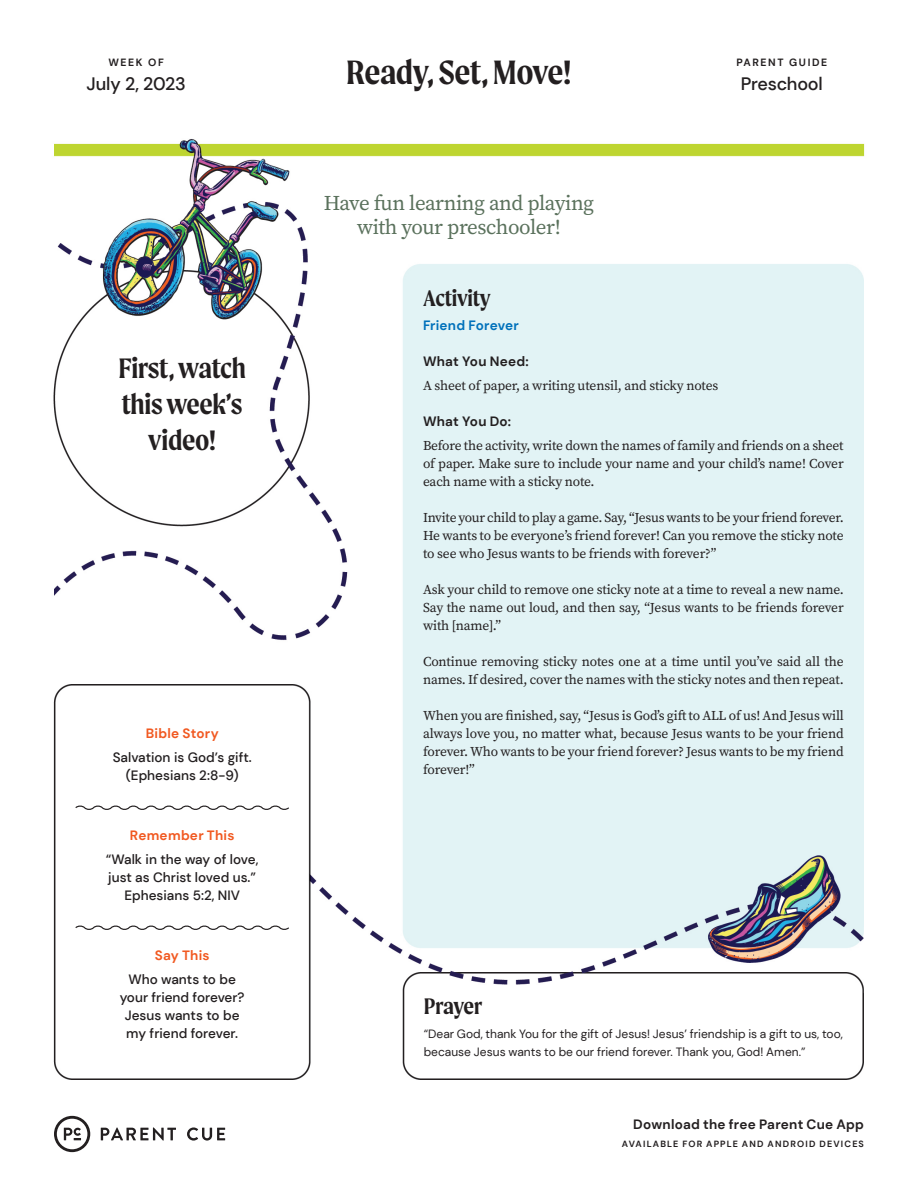
<style>
.page{position:relative;width:918px;height:1188px;background:#fff}
.page>*{position:absolute;margin:0;border:0;box-sizing:border-box;transform-origin:0 0}
.t1{font:600 36px "Moret";letter-spacing:-.015em;color:#231f20}
.t2{font:600 30px/36px "Moret";letter-spacing:-.01em;color:#231f20;text-align:center}
.t3{font:600 24px "Moret";letter-spacing:-.01em;color:#231f20}
.t4{font:21px/24px "Source Serif Pro";letter-spacing:-.02em;color:#5a715c;text-align:center}
.t5{font:500 18px "DM Sans";letter-spacing:-.015em;color:#231f20}
.t6{font:13.5px/18px "Source Serif Pro";letter-spacing:-.01em;color:#231f20;text-align:justify}
.t7{font:500 13.5px/18px "DM Sans";color:#231f20;text-align:center}
.t8{font:700 13.5px "DM Sans";letter-spacing:.015em;color:#231f20}
.t9{font:700 13.5px "DM Sans";letter-spacing:.02em;color:#f15921}
.t10{font:700 13.5px "DM Sans";letter-spacing:.015em;color:#0071bb}
.t11{font:12px/18px "DM Sans";color:#231f20}
.t12{font:700 10.5px "DM Sans";letter-spacing:.15em;color:#231f20}
.t13{font:700 9px "DM Sans";letter-spacing:.13em;color:#231f20}
</style>
<div class="page">
<img style="left:53px;top:139px;width:812px;height:1014px">
<svg style="left:101px;top:1127px;width:75px;height:14px"></svg>
<svg style="left:187px;top:1127px;width:38px;height:14px"></svg>
<svg style="left:54px;top:1116px;width:36px;height:36px"></svg>
<svg style="left:74px;top:804px;width:216px;height:8px"></svg>
<svg style="left:74px;top:924px;width:216px;height:8px"></svg>
<p class="t12" style="left:108px;top:56px;width:57px">WEEK OF</p>
<h3 class="t5" style="left:86px;top:73px;width:101px">July 2, 2023</h3>
<h2 class="t2" style="left:118px;top:350px;width:129px">First, watch this week’s video!</h2>
<p class="t9" style="left:146px;top:725px;width:75px">Bible Story</p>
<p class="t7" style="left:113px;top:748px;width:141px">Salvation is God’s gift. (Ephesians 2:8-9)</p>
<p class="t9" style="left:130px;top:827px;width:106px">Remember This</p>
<p class="t7" style="left:106px;top:850px;width:154px">“Walk in the way of love, just as Christ loved us.”<br>Ephesians 5:2, NIV</p>
<p class="t9" style="left:155px;top:947px;width:56px">Say This</p>
<p class="t7" style="left:120px;top:970px;width:126px">Who wants to be your friend forever?<br>Jesus wants to be my friend forever.</p>
<h1 class="t1" style="left:346px;top:52px;width:227px">Ready, Set, Move!</h1>
<h3 class="t4" style="left:324px;top:191px;width:272px">Have fun learning and playing with your preschooler!</h3>
<p class="t12" style="left:736px;top:56px;width:92px">PARENT GUIDE</p>
<h3 class="t5" style="left:741px;top:73px;width:84px">Preschool</h3>
<h3 class="t3" style="left:423px;top:284px;width:69px">Activity</h3>
<p class="t10" style="left:423px;top:317px;width:98px">Friend Forever</p>
<p class="t8" style="left:423px;top:353px;width:107px">What You Need:</p>
<p class="t6" style="left:423px;top:377px;width:297px">A sheet of paper, a writing utensil, and sticky notes</p>
<p class="t8" style="left:423px;top:413px;width:90px">What You Do:</p>
<p class="t6" style="left:423px;top:437px;width:422px">Before the activity, write down the names of family and friends on a sheet of paper. Make sure to include your name and your child’s name! Cover each name with a sticky note.</p>
<p class="t6" style="left:423px;top:509px;width:422px">Invite your child to play a game. Say, “Jesus wants to be your friend forever.<br>He wants to be everyone’s friend forever! Can you remove the sticky note to see who Jesus wants to be friends with forever?”</p>
<p class="t6" style="left:423px;top:581px;width:422px">Ask your child to remove one sticky note at a time to reveal a new name.<br>Say the name out loud, and then say, “Jesus wants to be friends forever with [name].”</p>
<p class="t6" style="left:423px;top:652px;width:422px">Continue removing sticky notes one at a time until you’ve said all the names. If desired, cover the names with the sticky notes and then repeat.</p>
<p class="t6" style="left:423px;top:706px;width:422px">When you are finished, say, “Jesus is God’s gift to ALL of us! And Jesus will always love you, no matter what, because Jesus wants to be your friend forever. Who wants to be your friend forever? Jesus wants to be my friend forever!”</p>
<h3 class="t3" style="left:424px;top:992px;width:60px">Prayer</h3>
<p class="t11" style="left:424px;top:1025px;width:421px">“Dear God, thank You for the gift of Jesus! Jesus’ friendship is a gift to us, too, because Jesus wants to be our friend forever. Thank you, God! Amen.”</p>
<p class="t8" style="left:633px;top:1116px;width:232px">Download the free Parent Cue App</p>
<p class="t13" style="left:622px;top:1138px;width:244px">AVAILABLE FOR APPLE AND ANDROID DEVICES</p>
</div>
